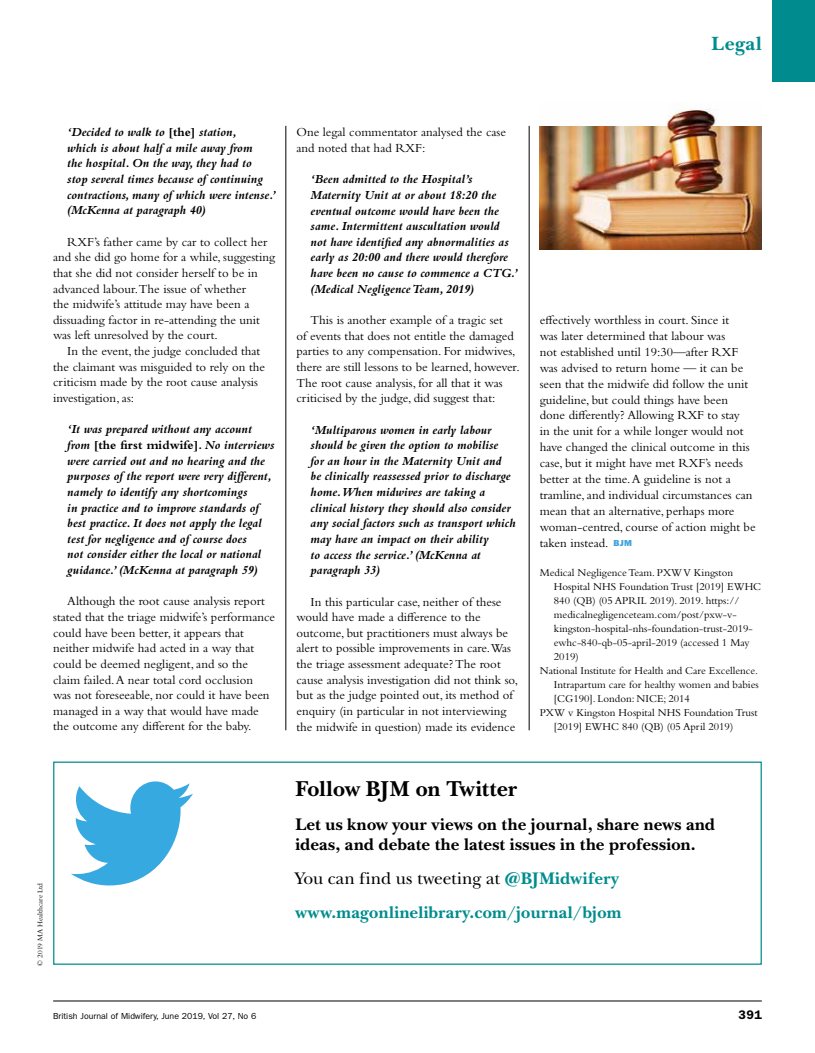
<style>
.page{position:relative;width:815px;height:1053px;background:#fff}
.page>*{position:absolute;margin:0;border:0;box-sizing:border-box;transform-origin:0 0}
.t1{font:700 22.5px "New Baskerville Std";letter-spacing:-.005em;color:#000}
.t2{font:700 20px "New Baskerville Std";letter-spacing:.03em;color:#008c8e}
.t3{font:700 17.5px/20px "New Baskerville Std";letter-spacing:.005em;color:#000}
.t4{font:700 17.5px/34.1px "New Baskerville Std";letter-spacing:.015em;color:#008c8e}
.t5{font:12.75px/15.6px "Bembo Std";color:#000}
.t6{font:italic 700 12.75px/15.6px "Bembo Std";color:#000}
.t7{font:600 12.5px "ITC Franklin Gothic Std";color:#000}
.t8{font:11px "Bembo Std";color:#000}
.t9{font:8.75px "ITC Franklin Gothic Std";color:#000}
.t10{font:7.5px "Bembo Std";color:#000}
.s1{font-style:normal}
.s2{font-family:"ITC Franklin Gothic Std Hvy";font-size:8.75px;color:#3ea3dc}
.s3{font-weight:400;color:#000}
</style>
<div class="page">
<hr style="left:53px;top:1000px;width:709px;height:1px;background:#000">
<div style="left:772px;top:0;width:43px;height:81px;background:#008c8e"></div>
<hr style="left:286px;top:126px;width:1px;height:604px;background:#000">
<hr style="left:529px;top:126px;width:1px;height:604px;background:#000">
<img style="left:667px;top:108px;width:51px;height:18px">
<img style="left:540px;top:126px;width:222px;height:123px">
<div style="left:53px;top:761px;width:709px;height:203px;border:1px solid #008c8e"></div>
<svg style="left:71px;top:781px;width:122px;height:104px"></svg>
<h2 class="t2" style="left:712px;top:31px;width:52px">Legal</h2>
<p class="t6" style="left:67px;top:124px;width:210px">‘Decided to walk to <span class="s1">[the]</span> station,<br>which is about half a mile away from<br>the hospital. On the way, they had to<br>stop several times because of continuing contractions, many of which were intense.’ (McKenna at paragraph 40)</p>
<p class="t5" style="left:53px;top:233px;width:223px;text-indent:14px">RXF’s father came by car to collect her and she did go home for a while, suggesting that she did not consider herself to be in advanced labour.The issue of whether<br>the midwife’s attitude may have been a dissuading factor in re-attending the unit was left unresolved by the court.</p>
<p class="t5" style="left:53px;top:343px;width:213px;text-indent:14px">In the event, the judge concluded that the claimant was misguided to rely on the criticism made by the root cause analysis investigation, as:</p>
<p class="t6" style="left:67px;top:421px;width:209px">‘It was prepared without any account from <span class="s1">[the first midwife]</span>. No interviews were carried out and no hearing and the purposes of the report were very different, namely to identify any shortcomings<br>in practice and to improve standards of best practice. It does not apply the legal test for negligence and of course does<br>not consider either the local or national guidance.’ (McKenna at paragraph 59)</p>
<p class="t5" style="left:53px;top:593px;width:224px;text-indent:14px">Although the root cause analysis report stated that the triage midwife’s performance could have been better, it appears that neither midwife had acted in a way that could be deemed negligent, and so the claim failed. A near total cord occlusion<br>was not foreseeable, nor could it have been managed in a way that would have made the outcome any different for the baby.</p>
<p class="t5" style="left:296px;top:124px;width:211px">One legal commentator analysed the case and noted that had RXF:</p>
<p class="t6" style="left:311px;top:171px;width:209px">‘Been admitted to the Hospital’s Maternity Unit at or about 18:20 the eventual outcome would have been the same. Intermittent auscultation would not have identified any abnormalities as early as 20:00 and there would therefore have been no cause to commence a CTG.’ (Medical Negligence Team, 2019)</p>
<p class="t5" style="left:296px;top:312px;width:225px;text-indent:14px">This is another example of a tragic set<br>of events that does not entitle the damaged parties to any compensation. For midwives, there are still lessons to be learned, however.<br>The root cause analysis, for all that it was criticised by the judge, did suggest that:</p>
<p class="t6" style="left:311px;top:421px;width:207px">‘Multiparous women in early labour should be given the option to mobilise<br>for an hour in the Maternity Unit and<br>be clinically reassessed prior to discharge home. When midwives are taking a clinical history they should also consider any social factors such as transport which may have an impact on their ability<br>to access the service.’ (McKenna at paragraph 33)</p>
<p class="t5" style="left:296px;top:593px;width:223px;text-indent:14px">In this particular case, neither of these would have made a difference to the outcome, but practitioners must always be alert to possible improvements in care.Was the triage assessment adequate? The root cause analysis investigation did not think so, but as the judge pointed out, its method of enquiry (in particular in not interviewing the midwife in question) made its evidence</p>
<p class="t5" style="left:540px;top:312px;width:217px">effectively worthless in court. Since it<br>was later determined that labour was<br>not established until 19:30—after RXF was advised to return home — it can be seen that the midwife did follow the unit guideline, but could things have been done differently? Allowing RXF to stay<br>in the unit for a while longer would not have changed the clinical outcome in this case, but it might have met RXF’s needs better at the time. A guideline is not a tramline, and individual circumstances can mean that an alternative, perhaps more woman‑centred, course of action might be taken instead. <span class="s2">BJM</span></p>
<p class="t8" style="left:540px;top:566px;width:195px">Medical Negligence Team. PXW V Kingston</p>
<p class="t8" style="left:554px;top:580px;width:209px">Hospital NHS Foundation Trust [2019] EWHC</p>
<p class="t8" style="left:554px;top:594px;width:187px">840 (QB) (05 APRIL 2019). 2019. https://</p>
<p class="t8" style="left:554px;top:608px;width:184px">medicalnegligenceteam.com/post/pxw-v-</p>
<p class="t8" style="left:554px;top:622px;width:200px">kingston-hospital-nhs-foundation-trust-2019-</p>
<p class="t8" style="left:554px;top:636px;width:197px">ewhc-840-qb-05-april-2019 (accessed 1 May</p>
<p class="t8" style="left:554px;top:650px;width:26px">2019)</p>
<p class="t8" style="left:540px;top:664px;width:220px">National Institute for Health and Care Excellence.</p>
<p class="t8" style="left:554px;top:678px;width:206px">Intrapartum care for healthy women and babies</p>
<p class="t8" style="left:554px;top:692px;width:137px">[CG190]. London: NICE; 2014</p>
<p class="t8" style="left:540px;top:706px;width:219px">PXW v Kingston Hospital NHS Foundation Trust</p>
<p class="t8" style="left:554px;top:720px;width:181px">[2019] EWHC 840 (QB) (05 April 2019)</p>
<p class="t10" style="left:36px;top:965px;width:84px;rotate:-90deg">© 2019 MA Healthcare Ltd</p>
<h1 class="t1" style="left:295px;top:775px;width:223px">Follow BJM on Twitter</h1>
<h3 class="t3" style="left:295px;top:814px;width:421px">Let us know your views on the journal, share news and ideas, and debate the latest issues in the profession.</h3>
<h3 class="t4" style="left:295px;top:861px;width:328px"><span class="s3">You can find us tweeting at</span> @BJMidwifery www.magonlinelibrary.com/journal/bjom</h3>
<p class="t9" style="left:53px;top:1010px;width:205px">British Journal of Midwifery, June 2019, Vol 27, No 6</p>
<p class="t7" style="left:739px;top:1007px;width:25px">391</p>
</div>
